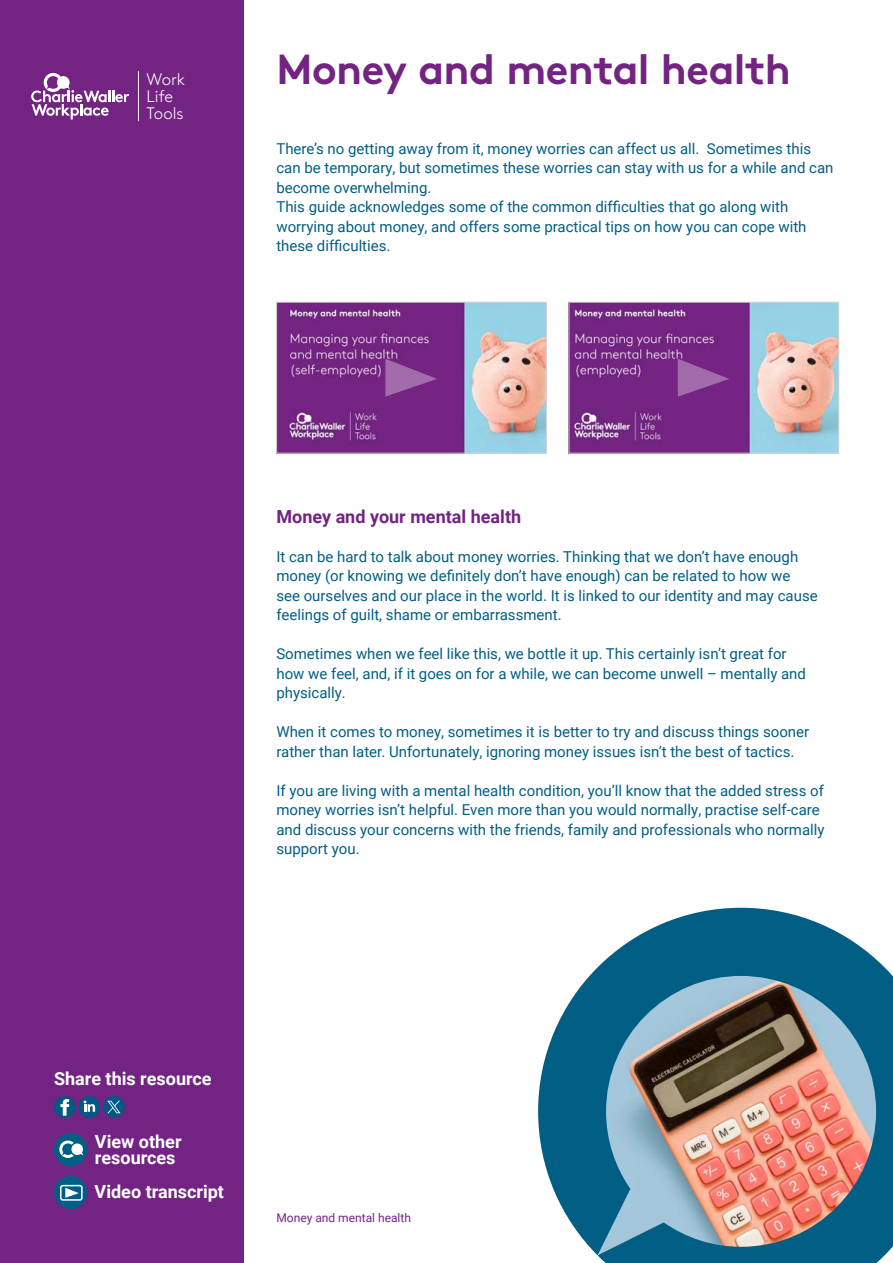
<style>
.page{position:relative;width:893px;height:1263px;background:#fff}
.page>*{position:absolute;margin:0;border:0;box-sizing:border-box;transform-origin:0 0}
.t1{font:700 42px "Brown";letter-spacing:-.015em;color:#732482}
.t2{font:700 18px/16.5px "Roboto";color:#fff}
.t3{font:700 18px "Roboto";color:#732482}
.t4{font:300 16.65px/16.8px "Brown";color:#fff}
.t5{font:15px/19.5px "Roboto";color:#005e85}
.t6{font:12px "Roboto";color:#732482}
</style>
<div class="page">
<div style="left:0;top:0;width:244px;height:1263px;background:#732482"></div>
<img style="left:538px;top:908px;width:355px;height:355px">
<svg style="left:31px;top:73px;width:98px;height:47px"></svg>
<hr style="left:138px;top:71px;width:1px;height:50px;background:#fff">
<img style="left:278px;top:304px;width:267px;height:147px">
<div style="left:276px;top:302px;width:271px;height:151px;border:1px solid #d4d4d4"></div>
<svg style="left:385px;top:359px;width:52px;height:38px;background:#8b4796"></svg>
<img style="left:571px;top:304px;width:266px;height:147px">
<div style="left:569px;top:302px;width:270px;height:151px;border:1px solid #d4d4d4"></div>
<svg style="left:678px;top:359px;width:51px;height:38px;background:#8b4796"></svg>
<div style="left:55px;top:1134px;width:31px;height:31px;background:#005e85;border-radius:50%"></div>
<div style="left:54px;top:1133px;width:33px;height:33px;border:2px solid #005e85;border-radius:50%"></div>
<svg style="left:59px;top:1140px;width:24px;height:18px"></svg>
<div style="left:55px;top:1176px;width:31px;height:32px;background:#005e85;border-radius:50%"></div>
<div style="left:54px;top:1176px;width:33px;height:33px;border:2px solid #005e85;border-radius:50%"></div>
<svg style="left:65px;top:1188px;width:14px;height:10px"></svg>
<div style="left:60px;top:1185px;width:23px;height:16px;border:2px solid #fff;border-radius:2px"></div>
<div style="left:54px;top:1096px;width:22px;height:22px;background:#005884;border-radius:50%"></div>
<svg style="left:60px;top:1099px;width:9px;height:17px"></svg>
<div style="left:79px;top:1096px;width:21px;height:22px;background:#005884;border-radius:50%"></div>
<svg style="left:84px;top:1101px;width:11px;height:11px"></svg>
<svg style="left:103px;top:1096px;width:22px;height:22px"></svg>
<svg style="left:107px;top:1101px;width:14px;height:12px"></svg>
<p class="t4" style="left:147px;top:70px;width:40px">Work<br>Life<br>Tools</p>
<h1 class="t1" style="left:276px;top:35px;width:516px">Money and mental health</h1>
<p class="t5" style="left:276px;top:138px;width:559px">There’s no getting away from it, money worries can affect us all. Sometimes this can be temporary, but sometimes these worries can stay with us for a while and can become overwhelming.<br>This guide acknowledges some of the common difficulties that go along with worrying about money, and offers some practical tips on how you can cope with these difficulties.</p>
<p class="t3" style="left:276px;top:504px;width:246px">Money and your mental health</p>
<p class="t5" style="left:276px;top:546px;width:543px">It can be hard to talk about money worries. Thinking that we don’t have enough money (or knowing we definitely don’t have enough) can be related to how we see ourselves and our place in the world. It is linked to our identity and may cause feelings of guilt, shame or embarrassment.</p>
<p class="t5" style="left:276px;top:644px;width:531px">Sometimes when we feel like this, we bottle it up. This certainly isn’t great for how we feel, and, if it goes on for a while, we can become unwell – mentally and physically.</p>
<p class="t5" style="left:276px;top:722px;width:534px">When it comes to money, sometimes it is better to try and discuss things sooner rather than later. Unfortunately, ignoring money issues isn’t the best of tactics.</p>
<p class="t5" style="left:276px;top:780px;width:550px">If you are living with a mental health condition, you’ll know that the added stress of money worries isn’t helpful. Even more than you would normally, practise self-care and discuss your concerns with the friends, family and professionals who normally support you.</p>
<p class="t2" style="left:54px;top:1069px;width:159px">Share this resource</p>
<p class="t2" style="left:95px;top:1132px;width:88px">View other resources</p>
<p class="t2" style="left:95px;top:1183px;width:131px">Video transcript</p>
<p class="t6" style="left:276px;top:1209px;width:136px">Money and mental health</p>
</div>
